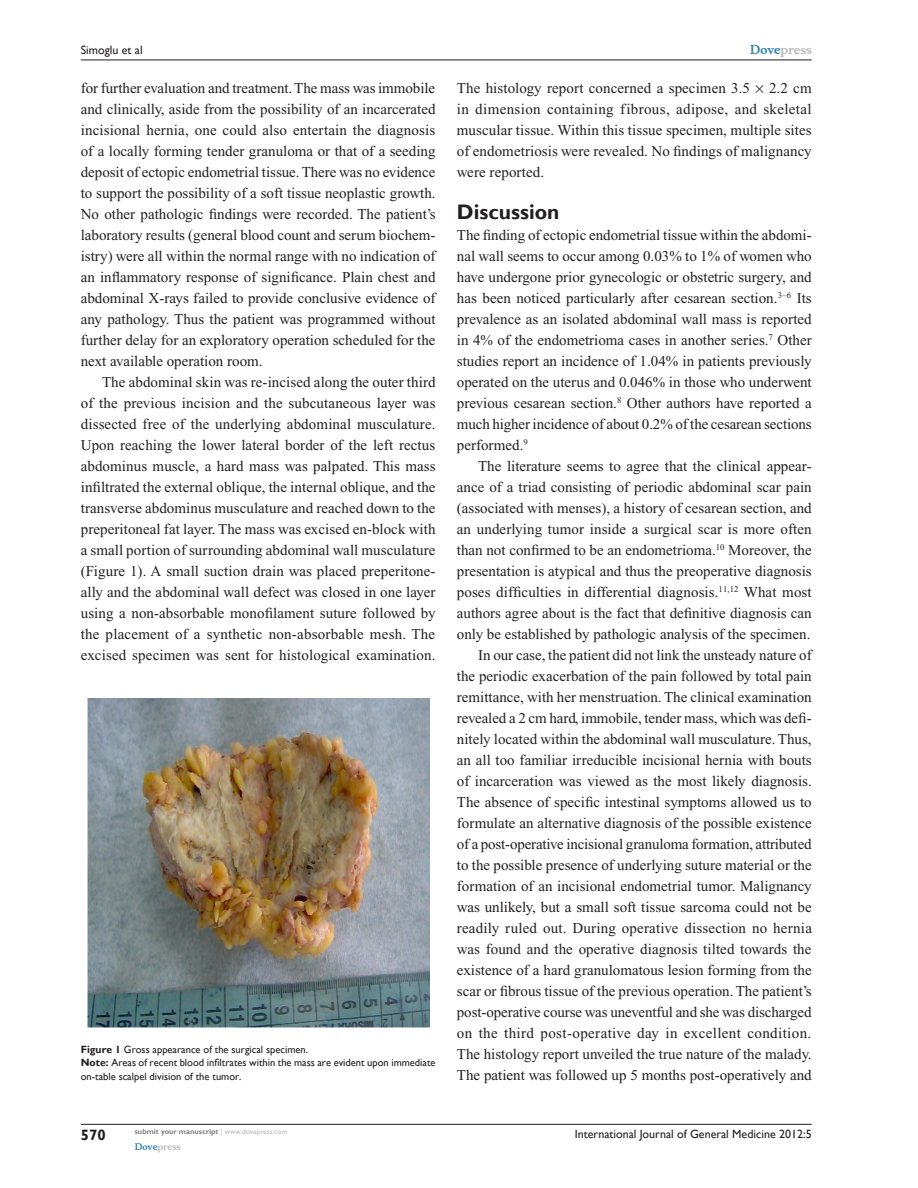
<style>
.page{position:relative;width:918px;height:1188px;background:#fff}
.page>*{position:absolute;margin:0;border:0;box-sizing:border-box;transform-origin:0 0}
.t1{font:700 21px "Gill Sans";color:#231f20}
.Tx{font:15px/21px "Times New Roman";letter-spacing:.005em;color:#231f20;text-align:justify}
.TxF{font:15px/21px "Times New Roman";color:#231f20;text-align:justify}
.RunFolio-V{font:700 15px "Gill Sans";color:#231f20}
.RunF-V{font:12px "Gill Sans";color:#231f20}
.RunH-V{font:12px "Gill Sans";color:#231f20}
.RunH-Brand-V{font:700 12px "Musee";color:#b8b9bc}
.TSNRI{font:10.5px/13.5px "Gill Sans";color:#231f20}
.FC{font:10.5px "Gill Sans";color:#231f20}
.RunF-Brand-V{font:700 9px "Musee";color:#b8b9bc}
.RunF-SubmityourMS-V{font:700 7.5px "Gill Sans";color:#808285}
.s1{color:#3485ae}
.s2{font-weight:700}
.s3{font-weight:400;color:#b8b9bc}
</style>
<div class="page">
<img style="left:87px;top:698px;width:342px;height:329px">
<hr style="left:81px;top:1124px;width:731px;height:1px;background:#231f20">
<hr style="left:81px;top:60px;width:731px;height:1px;background:#231f20">
<p class="RunH-V" style="left:81px;top:43px;width:63px">Simoglu et al</p>
<p class="RunH-Brand-V" style="left:750px;top:43px;width:63px"><span class="s1">Dove</span>press</p>
<p class="TxF" style="left:81px;top:77px;width:356px">for further evaluation and treatment. The mass was immobile and clinically, aside from the possibility of an incarcerated incisional hernia, one could also entertain the diagnosis of a locally forming tender granuloma or that of a seeding deposit of ectopic endometrial tissue. There was no evidence to support the possibility of a soft tissue neoplastic growth.<br>No other pathologic findings were recorded. The patient’s laboratory results (general blood count and serum biochem&shy;istry) were all within the normal range with no indication of an inflammatory response of significance. Plain chest and abdominal X-rays failed to provide conclusive evidence of any pathology. Thus the patient was programmed without further delay for an exploratory operation scheduled for the next available operation room.</p>
<p class="Tx" style="left:81px;top:371px;width:356px;text-indent:21px">The abdominal skin was re-incised along the outer third of the previous incision and the subcutaneous layer was dissected free of the underlying abdominal musculature.<br>Upon reaching the lower lateral border of the left rectus abdominus muscle, a hard mass was palpated. This mass infiltrated the external oblique, the internal oblique, and the transverse abdominus musculature and reached down to the preperitoneal fat layer. The mass was excised en-block with a small portion of surrounding abdominal wall musculature (Figure 1). A small suction drain was placed preperitone&shy;ally and the abdominal wall defect was closed in one layer using a non-absorbable monofilament suture followed by the placement of a synthetic non-absorbable mesh. The excised specimen was sent for histological examination.</p>
<p class="FC" style="left:81px;top:1043px;width:229px"><span class="s2">Figure 1</span> Gross appearance of the surgical specimen.</p>
<p class="TSNRI" style="left:81px;top:1056px;width:356px"><span class="s2">Note:</span> Areas of recent blood infiltrates within the mass are evident upon immediate on-table scalpel division of the tumor.</p>
<p class="Tx" style="left:457px;top:77px;width:295px">The histology report concerned a specimen 3.5</p>
<p class="Tx" style="left:457px;top:77px;width:356px;text-indent:312px">2.2 cm in dimension containing fibrous, adipose, and skeletal muscular tissue. Within this tissue specimen, multiple sites of endometriosis were revealed. No findings of malignancy were reported.</p>
<h1 class="t1" style="left:457px;top:199px;width:104px">Discussion</h1>
<p class="TxF" style="left:457px;top:224px;width:356px">The finding of ectopic endometrial tissue within the abdomi&shy;nal wall seems to occur among 0.03% to 1% of women who have undergone prior gynecologic or obstetric surgery, and has been noticed particularly after cesarean section.<sup>3–6</sup> Its prevalence as an isolated abdominal wall mass is reported in 4% of the endometrioma cases in another series.<sup>7</sup> Other studies report an incidence of 1.04% in patients previously operated on the uterus and 0.046% in those who underwent previous cesarean section.<sup>8</sup> Other authors have reported a much higher incidence of about 0.2% of the cesarean sections performed.<sup>9</sup></p>
<p class="Tx" style="left:457px;top:455px;width:356px;text-indent:21px">The literature seems to agree that the clinical appear&shy;ance of a triad consisting of periodic abdominal scar pain (associated with menses), a history of cesarean section, and an underlying tumor inside a surgical scar is more often than not confirmed to be an endometrioma.<sup>10</sup> Moreover, the presentation is atypical and thus the preoperative diagnosis poses difficulties in differential diagnosis.<sup>11,12</sup> What most authors agree about is the fact that definitive diagnosis can only be established by pathologic analysis of the specimen.</p>
<p class="Tx" style="left:457px;top:644px;width:357px;text-indent:21px">In our case, the patient did not link the unsteady nature of the periodic exacerbation of the pain followed by total pain remittance, with her menstruation. The clinical examination revealed a 2 cm hard, immobile, tender mass, which was defi&shy;nitely located within the abdominal wall musculature. Thus, an all too familiar irreducible incisional hernia with bouts of incarceration was viewed as the most likely diagnosis.<br>The absence of specific intestinal symptoms allowed us to formulate an alternative diagnosis of the possible existence of a post-operative incisional granuloma formation, attributed to the possible presence of underlying suture material or the formation of an incisional endometrial tumor. Malignancy was unlikely, but a small soft tissue sarcoma could not be readily ruled out. During operative dissection no hernia was found and the operative diagnosis tilted towards the existence of a hard granulomatous lesion forming from the scar or fibrous tissue of the previous operation. The patient’s post-operative course was uneventful and she was discharged on the third post-operative day in excellent condition.<br>The histology report unveiled the true nature of the malady.<br>The patient was followed up 5 months post-operatively and</p>
<p class="RunFolio-V" style="left:81px;top:1126px;width:26px">570</p>
<p class="RunF-SubmityourMS-V" style="left:135px;top:1127px;width:154px">submit your manuscript <span class="s3">| www.dovepress.com</span></p>
<p class="RunF-Brand-V" style="left:135px;top:1141px;width:48px"><span class="s1">Dove</span>press</p>
<p class="RunF-V" style="left:575px;top:1127px;width:238px">International Journal of General Medicine 2012:5</p>
</div>
